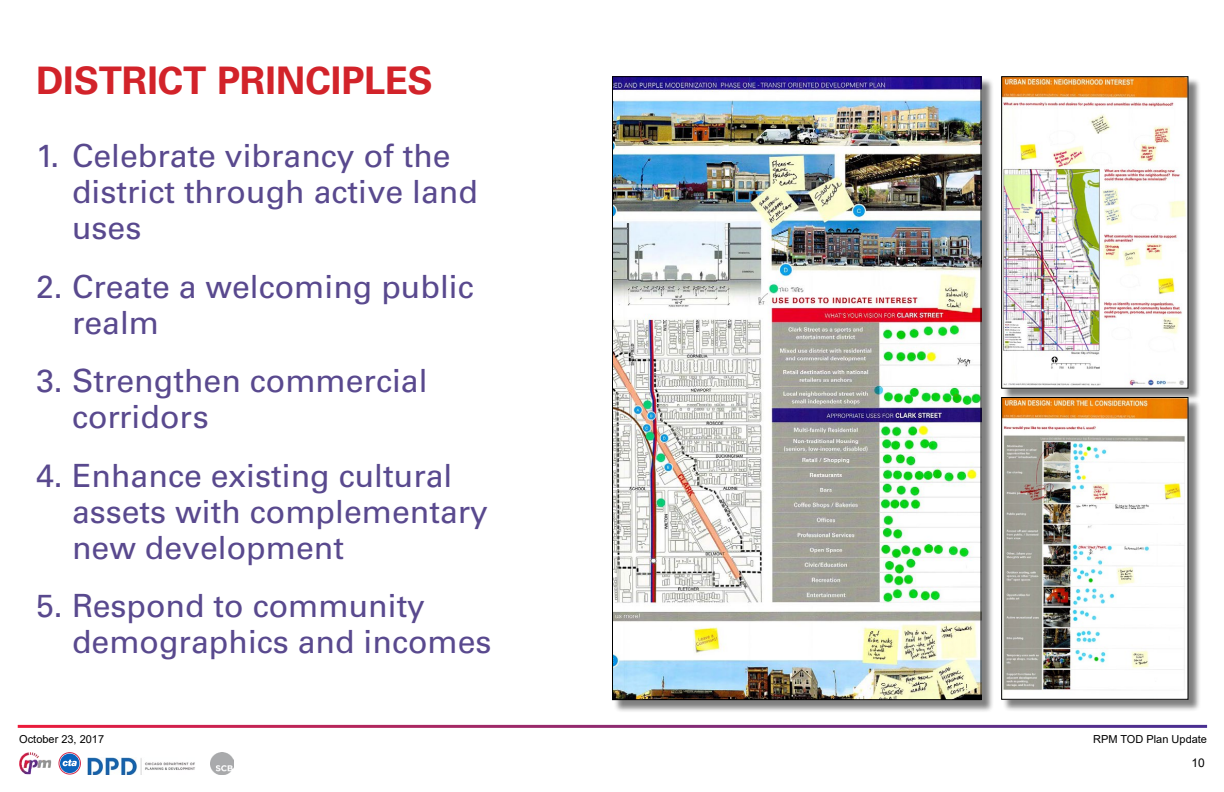
<style>
.page{position:relative;width:1224px;height:792px;background:#fff}
.page>*{position:absolute;margin:0;border:0;box-sizing:border-box;transform-origin:0 0}
.t1{font:700 38px "Univers";color:#d2232a}
.t2{font:32px/36px "Univers LT Std";color:#59498e}
.t3{font:12px "Arial";color:#000101}
.t4{font:11px "Arial";color:#010000}
</style>
<div class="page">
<img style="left:211px;top:752px;width:22px;height:22px">
<div style="left:59px;top:752px;width:22px;height:22px;border:1px solid #ce1f43;border-radius:50%"></div>
<svg style="left:60px;top:754px;width:19px;height:19px"></svg>
<svg style="left:63px;top:760px;width:15px;height:7px"></svg>
<img style="left:19px;top:752px;width:32px;height:22px">
<img style="left:88px;top:758px;width:107px;height:17px">
<div style="left:614px;top:78px;width:380px;height:635px;background:#000;opacity:.5"></div>
<img style="left:614px;top:78px;width:366px;height:620px">
<div style="left:1003px;top:78px;width:198px;height:323px;background:#000;opacity:.5"></div>
<img style="left:1003px;top:78px;width:183px;height:309px">
<div style="left:1001px;top:76px;width:187px;height:313px;border:1px solid #000"></div>
<div style="left:1003px;top:399px;width:198px;height:313px;background:#000;opacity:.5"></div>
<img style="left:1003px;top:399px;width:183px;height:299px">
<div style="left:1001px;top:397px;width:187px;height:303px;border:1px solid #000"></div>
<p class="t1" style="left:36px;top:58px;width:398px">DISTRICT PRINCIPLES</p>
<p class="t2" style="left:72px;top:138px;width:408px;text-indent:-36px">1. Celebrate vibrancy of the district through active land uses</p>
<p class="t2" style="left:72px;top:269px;width:403px;text-indent:-36px">2. Create a welcoming public realm</p>
<p class="t2" style="left:72px;top:363px;width:357px;text-indent:-36px">3. Strengthen commercial corridors</p>
<p class="t2" style="left:72px;top:458px;width:418px;text-indent:-36px">4. Enhance existing cultural assets with complementary new development</p>
<p class="t2" style="left:72px;top:588px;width:421px;text-indent:-36px">5. Respond to community demographics and incomes</p>
<p class="t4" style="left:19px;top:732px;width:86px">October 23, 2017</p>
<p class="t4" style="left:1093px;top:731px;width:115px">RPM TOD Plan Update</p>
<p class="t3" style="left:1192px;top:754px;width:15px">10</p>
</div>
